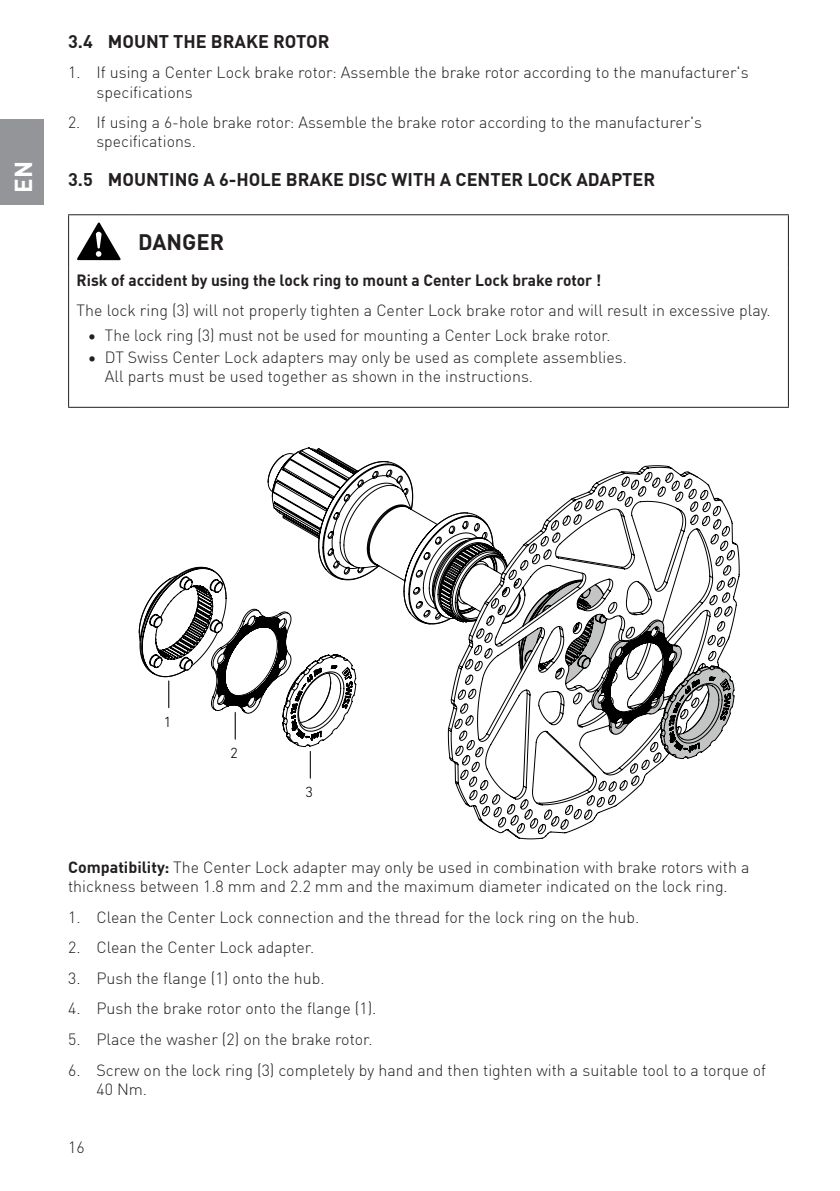
<style>
.page{position:relative;width:840px;height:1191px;background:#fff}
.page>*{position:absolute;margin:0;border:0;box-sizing:border-box;transform-origin:0 0}
.t1{font:700 24px "DIN Offc Pro";color:#fff}
.t2{font:700 22px "DIN Offc Pro";color:#231f20}
.t3{font:700 18px "DIN Offc Pro";color:#231f20}
.t4{font:300 16px/19.2px "DIN Offc Pro";color:#231f20}
.t5{font:700 16px "DIN Offc Pro";color:#231f20}
.t6{font:300 15px "DIN Next LT Pro";color:#000001}
.s1{font-weight:700}
</style>
<div class="page">
<div style="left:0;top:119px;width:43px;height:85px;background:#939598"></div>
<hr style="left:787px;top:268px;width:1px;height:139px;background:#231f20">
<hr style="left:68px;top:214px;width:62px;height:1px;background:#231f20">
<hr style="left:68px;top:215px;width:1px;height:53px;background:#231f20">
<hr style="left:130px;top:214px;width:658px;height:1px;background:#231f20">
<hr style="left:787px;top:215px;width:1px;height:53px;background:#231f20">
<hr style="left:68px;top:268px;width:1px;height:139px;background:#231f20">
<hr style="left:68px;top:407px;width:62px;height:1px;background:#231f20">
<hr style="left:130px;top:407px;width:658px;height:1px;background:#231f20">
<svg style="left:77px;top:222px;width:44px;height:39px"></svg>
<svg style="left:267px;top:447px;width:472px;height:393px"></svg>
<svg style="left:138px;top:566px;width:219px;height:212px"></svg>
<svg style="left:519px;top:580px;width:214px;height:178px"></svg>
<h1 class="t1" style="left:5px;top:193px;width:33px;rotate:-90deg">EN</h1>
<p class="t3" style="left:68px;top:27px;width:263px">3.4 MOUNT THE BRAKE ROTOR</p>
<p class="t4" style="left:96px;top:62px;width:653px;text-indent:-28px">1. If using a Center Lock brake rotor: Assemble the brake rotor according to the manufacturer's specifications</p>
<p class="t4" style="left:96px;top:112px;width:606px;text-indent:-28px">2. If using a 6-hole brake rotor: Assemble the brake rotor according to the manufacturer's specifications.</p>
<p class="t3" style="left:68px;top:165px;width:588px">3.5 MOUNTING A 6-HOLE BRAKE DISC WITH A CENTER LOCK ADAPTER</p>
<h2 class="t2" style="left:138px;top:225px;width:87px">DANGER</h2>
<p class="t5" style="left:77px;top:267px;width:526px">Risk of accident by using the lock ring to mount a Center Lock brake rotor !</p>
<p class="t4" style="left:77px;top:300px;width:695px">The lock ring (3) will not properly tighten a Center Lock brake rotor and will result in excessive play.</p>
<p class="t4" style="left:88px;top:325px;width:524px">• The lock ring (3) must not be used for mounting a Center Lock brake rotor.</p>
<p class="t4" style="left:105px;top:347px;width:523px;text-indent:-17px">• DT Swiss Center Lock adapters may only be used as complete assemblies.<br>All parts must be used together as shown in the instructions.</p>
<p class="t6" style="left:164px;top:713px;width:9px">1</p>
<p class="t6" style="left:230px;top:744px;width:9px">2</p>
<p class="t6" style="left:305px;top:783px;width:9px">3</p>
<p class="t4" style="left:68px;top:856px;width:682px"><span class="s1">Compatibility:</span> The Center Lock adapter may only be used in combination with brake rotors with a thickness between 1.8 mm and 2.2 mm and the maximum diameter indicated on the lock ring.</p>
<p class="t4" style="left:68px;top:906px;width:572px">1. Clean the Center Lock connection and the thread for the lock ring on the hub.</p>
<p class="t4" style="left:68px;top:937px;width:248px">2. Clean the Center Lock adapter.</p>
<p class="t4" style="left:68px;top:967px;width:258px">3. Push the flange (1) onto the hub.</p>
<p class="t4" style="left:68px;top:998px;width:310px">4. Push the brake rotor onto the flange (1).</p>
<p class="t4" style="left:68px;top:1028px;width:306px">5. Place the washer (2) on the brake rotor.</p>
<p class="t4" style="left:96px;top:1059px;width:670px;text-indent:-28px">6. Screw on the lock ring (3) completely by hand and then tighten with a suitable tool to a torque of<br>40 Nm.</p>
<p class="t4" style="left:68px;top:1136px;width:18px">16</p>
</div>
